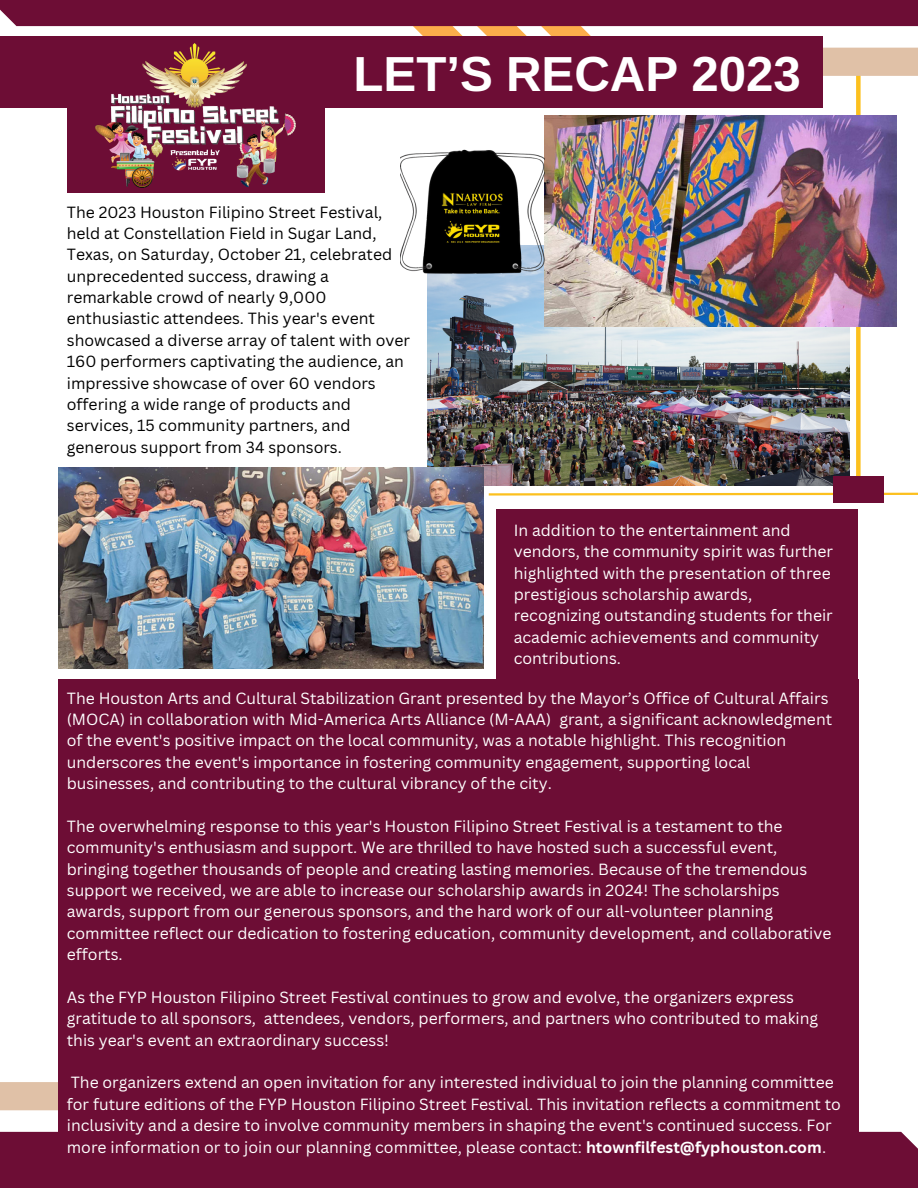
<style>
.page{position:relative;width:918px;height:1188px;background:#fff}
.page>*{position:absolute;margin:0;border:0;box-sizing:border-box;transform-origin:0 0}
.t1{font:49.2px "Ramabhadra";color:#fff}
.t2{font:15.75px/21.3px "Canva Sans";color:#fff}
.t3{font:15.75px/21.3px "Canva Sans";color:#000}
.s1{font-weight:700}
</style>
<div class="page">
<div style="left:856px;top:72px;width:5px;height:404px;background:#fcc01e"></div>
<svg style="left:0;top:0;width:918px;height:77px"></svg>
<div style="left:0;top:36px;width:823px;height:72px;background:#6d0d35"></div>
<div style="left:67px;top:36px;width:258px;height:157px;background:#6d0d35"></div>
<img style="left:428px;top:246px;width:422px;height:239px">
<img style="left:59px;top:467px;width:425px;height:202px">
<svg style="left:0;top:1081px;width:59px;height:51px"></svg>
<div style="left:0;top:1132px;width:918px;height:56px;background:#6d0d35"></div>
<svg style="left:488px;top:491px;width:430px;height:6px"></svg>
<div style="left:833px;top:476px;width:50px;height:26px;background:#6d0d35"></div>
<div style="left:497px;top:509px;width:361px;height:256px;background:#6d0d35"></div>
<div style="left:59px;top:679px;width:799px;height:469px;background:#6d0d35"></div>
<img style="left:545px;top:116px;width:352px;height:210px">
<img style="left:96px;top:44px;width:200px;height:144px">
<img style="left:400px;top:149px;width:144px;height:135px">
<p class="t1" style="left:354px;top:45px;width:449px">LET’S RECAP 2023</p>
<p class="t3" style="left:67px;top:201px;width:345px">The 2023 Houston Filipino Street Festival, held at Constellation Field in Sugar Land, Texas, on Saturday, October 21, celebrated unprecedented success, drawing a remarkable crowd of nearly 9,000 enthusiastic attendees. This year's event showcased a diverse array of talent with over 160 performers captivating the audience, an impressive showcase of over 60 vendors offering a wide range of products and services, 15 community partners, and generous support from 34 sponsors.</p>
<p class="t2" style="left:514px;top:519px;width:321px">In addition to the entertainment and vendors, the community spirit was further highlighted with the presentation of three prestigious scholarship awards, recognizing outstanding students for their academic achievements and community contributions.</p>
<p class="t2" style="left:67px;top:687px;width:767px">The Houston Arts and Cultural Stabilization Grant presented by the Mayor’s Office of Cultural Affairs (MOCA) in collaboration with Mid-America Arts Alliance (M-AAA) grant, a significant acknowledgment of the event's positive impact on the local community, was a notable highlight. This recognition underscores the event's importance in fostering community engagement, supporting local businesses, and contributing to the cultural vibrancy of the city.</p>
<p class="t2" style="left:67px;top:815px;width:766px">The overwhelming response to this year's Houston Filipino Street Festival is a testament to the community's enthusiasm and support. We are thrilled to have hosted such a successful event, bringing together thousands of people and creating lasting memories. Because of the tremendous support we received, we are able to increase our scholarship awards in 2024! The scholarships awards, support from our generous sponsors, and the hard work of our all-volunteer planning committee reflect our dedication to fostering education, community development, and collaborative efforts.</p>
<p class="t2" style="left:67px;top:986px;width:753px">As the FYP Houston Filipino Street Festival continues to grow and evolve, the organizers express gratitude to all sponsors, attendees, vendors, performers, and partners who contributed to making this year's event an extraordinary success!</p>
<p class="t2" style="left:67px;top:1072px;width:776px">The organizers extend an open invitation for any interested individual to join the planning committee for future editions of the FYP Houston Filipino Street Festival. This invitation reflects a commitment to inclusivity and a desire to involve community members in shaping the event's continued success. For more information or to join our planning committee, please contact: <span class="s1">htownfilfest@fyphouston.com</span>.</p>
</div>
